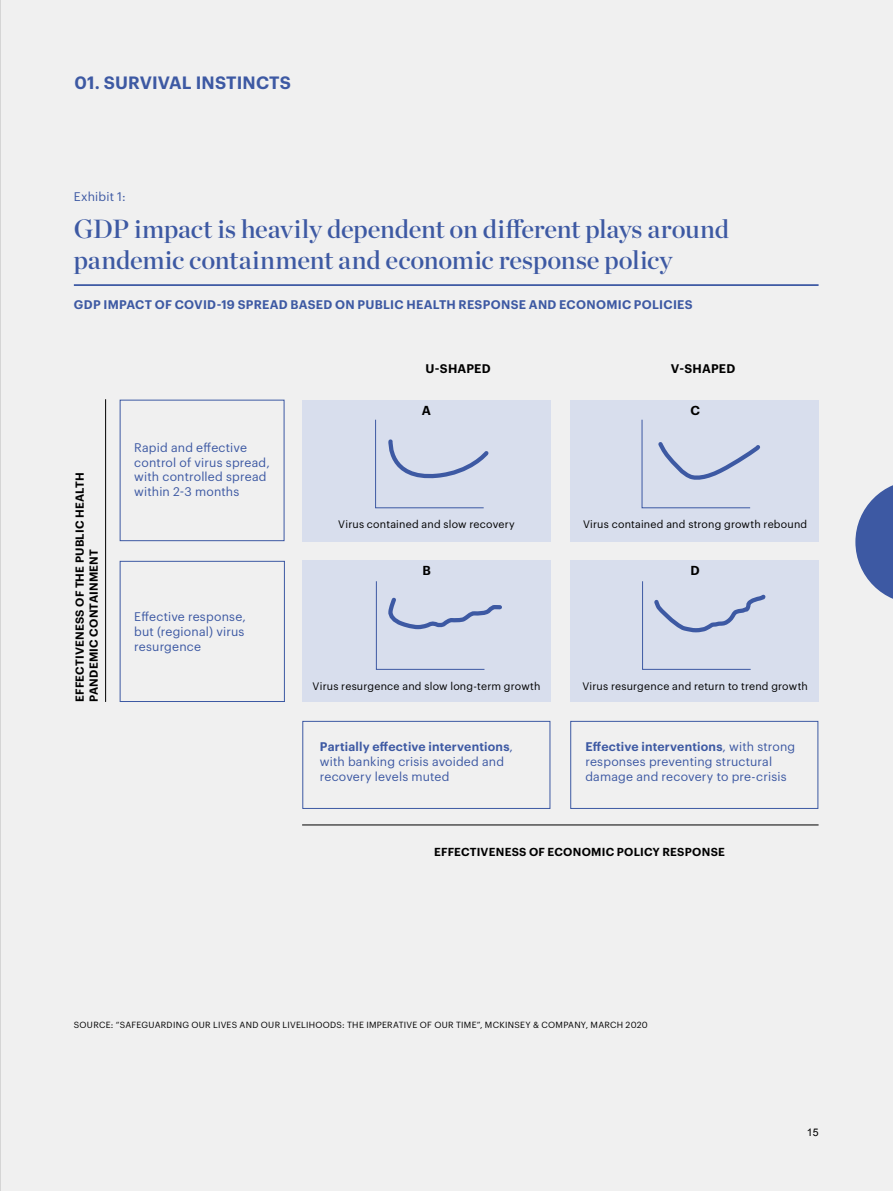
<style>
.page{position:relative;width:893px;height:1191px;background:#f0f0f0}
.page>*{position:absolute;margin:0;border:0;box-sizing:border-box;transform-origin:0 0}
.t1{font:26.25px/31.5px "Chronicle Display Semi";letter-spacing:-.01em;color:#3d59a3}
.t2{font:600 17.5px "Graphik";letter-spacing:.005em;color:#3d59a3}
.t3{font:600 12.78px "Graphik";color:#000}
.t4{font:12.25px/14.7px "Graphik";letter-spacing:.015em;color:#3d59a3}
.t5{font:600 12.25px "Graphik";letter-spacing:.025em;color:#3d59a3}
.t6{font:600 12.25px "Graphik";letter-spacing:.015em;color:#000}
.t7{font:600 11.38px/14px "Graphik";letter-spacing:.02em;color:#000}
.t8{font:10.67px "Graphik";letter-spacing:.02em;color:#000}
.t9{font:10.5px "Arial";color:#000}
.t10{font:8.75px "Graphik";letter-spacing:.03em;color:#000}
.s1{font-weight:600}
</style>
<div class="page">
<div style="left:120px;top:561px;width:165px;height:141px;border:1px solid #3d59a3"></div>
<div style="left:302px;top:721px;width:248px;height:88px;border:1px solid #3d59a3"></div>
<div style="left:570px;top:721px;width:248px;height:88px;border:1px solid #3d59a3"></div>
<hr style="left:74px;top:284px;width:745px;height:2px;background:#3d59a3">
<div style="left:302px;top:400px;width:248px;height:141px;background:#d8deed"></div>
<div style="left:570px;top:400px;width:248px;height:141px;background:#d8deed"></div>
<div style="left:302px;top:560px;width:248px;height:141px;background:#d8deed"></div>
<div style="left:570px;top:560px;width:248px;height:141px;background:#d8deed"></div>
<hr style="left:105px;top:399px;width:1px;height:303px;background:#000">
<hr style="left:302px;top:824px;width:517px;height:1px;background:#000">
<svg style="left:375px;top:419px;width:114px;height:89px"></svg>
<svg style="left:641px;top:419px;width:120px;height:89px"></svg>
<svg style="left:642px;top:581px;width:124px;height:89px"></svg>
<svg style="left:376px;top:581px;width:126px;height:89px"></svg>
<svg style="left:855px;top:485px;width:38px;height:114px"></svg>
<hr style="left:0;top:0;width:1px;height:1191px;background:#c6c6c6">
<h2 class="t2" style="left:74px;top:69px;width:218px">01. SURVIVAL INSTINCTS</h2>
<p class="t4" style="left:74px;top:188px;width:53px">Exhibit 1:</p>
<h1 class="t1" style="left:74px;top:211px;width:657px">GDP impact is heavily dependent on different plays around pandemic containment and economic response policy</h1>
<p class="t5" style="left:74px;top:295px;width:620px">GDP IMPACT OF COVID-19 SPREAD BASED ON PUBLIC HEALTH RESPONSE AND ECONOMIC POLICIES</p>
<p class="t6" style="left:425px;top:359px;width:67px">U-SHAPED</p>
<p class="t6" style="left:671px;top:359px;width:66px">V-SHAPED</p>
<p class="t7" style="left:72px;top:702px;width:231px;rotate:-90deg">EFFECTIVENESS OF THE PUBLIC HEALTH<br>PANDEMIC CONTAINMENT</p>
<p class="t4" style="left:134px;top:439px;width:137px">Rapid and effective control of virus spread, with controlled spread within 2-3 months</p>
<p class="t4" style="left:134px;top:608px;width:113px;text-align:justify">Effective response, but (regional) virus resurgence</p>
<p class="t3" style="left:422px;top:401px;width:11px">A</p>
<p class="t3" style="left:690px;top:401px;width:11px">C</p>
<p class="t8" style="left:338px;top:516px;width:178px">Virus contained and slow recovery</p>
<p class="t8" style="left:583px;top:516px;width:226px">Virus contained and strong growth rebound</p>
<p class="t3" style="left:422px;top:561px;width:10px">B</p>
<p class="t3" style="left:690px;top:561px;width:11px">D</p>
<p class="t8" style="left:313px;top:678px;width:229px">Virus resurgence and slow long-term growth</p>
<p class="t8" style="left:582px;top:678px;width:227px">Virus resurgence and return to trend growth</p>
<p class="t4" style="left:320px;top:738px;width:195px"><span class="s1">Partially effective interventions</span>, with banking crisis avoided and recovery levels muted</p>
<p class="t4" style="left:585px;top:738px;width:211px"><span class="s1">Effective interventions</span>, with strong responses preventing structural damage and recovery to pre-crisis</p>
<p class="t7" style="left:434px;top:844px;width:292px">EFFECTIVENESS OF ECONOMIC POLICY RESPONSE</p>
<p class="t10" style="left:74px;top:1018px;width:575px">SOURCE: “SAFEGUARDING OUR LIVES AND OUR LIVELIHOODS: THE IMPERATIVE OF OUR TIME”, MCKINSEY &amp; COMPANY, MARCH 2020</p>
<p class="t9" style="left:807px;top:1125px;width:13px">15</p>
</div>
